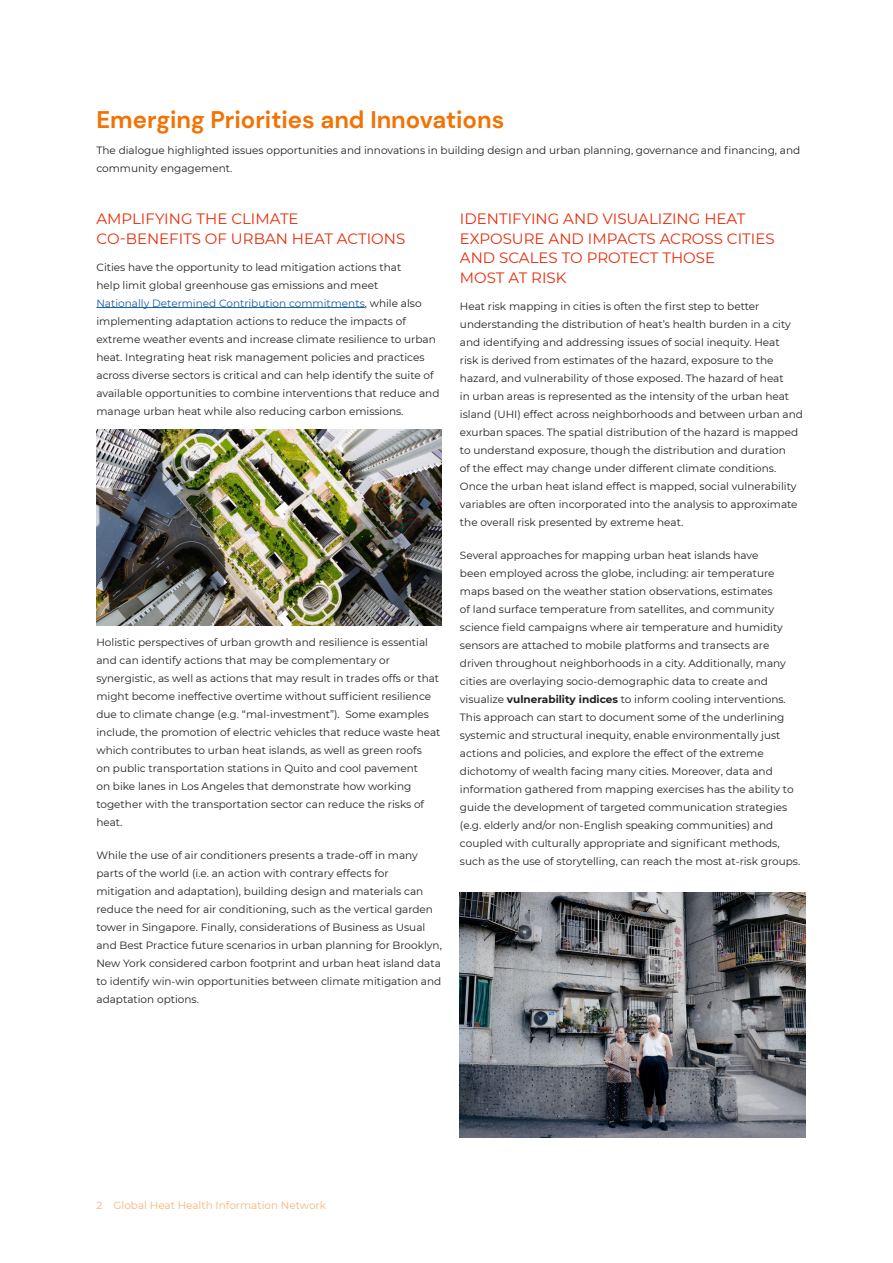
<style>
.page{position:relative;width:893px;height:1263px;background:#fff}
.page>*{position:absolute;margin:0;border:0;box-sizing:border-box;transform-origin:0 0}
.Subhead1{font:700 24px "DM Sans";color:#f27304}
.subhead2{font:15px/19.5px "Montserrat";color:#e82c0b}
.BODY{font:10.5px/18px "Montserrat";color:#231f20}
.t1{font:10.5px "Montserrat";color:#f6b475}
.s1{color:#175d9e}
.s2{font-weight:700}
</style>
<div class="page">
<hr style="left:96px;top:307px;width:269px;height:1px;background:#175d9e">
<img style="left:96px;top:429px;width:346px;height:196px">
<img style="left:460px;top:893px;width:345px;height:244px">
<p class="Subhead1" style="left:96px;top:105px;width:409px">Emerging Priorities and Innovations</p>
<p class="BODY" style="left:96px;top:141px;width:705px">The dialogue highlighted issues opportunities and innovations in building design and urban planning, governance and financing, and community engagement.</p>
<p class="subhead2" style="left:96px;top:209px;width:310px">AMPLIFYING THE CLIMATE<br>CO-BENEFITS OF URBAN HEAT ACTIONS</p>
<p class="BODY" style="left:96px;top:258px;width:345px">Cities have the opportunity to lead mitigation actions that<br>help limit global greenhouse gas emissions and meet<br><span class="s1">Nationally Determined Contribution commitments</span>, while also implementing adaptation actions to reduce the impacts of extreme weather events and increase climate resilience to urban heat. Integrating heat risk management policies and practices across diverse sectors is critical and can help identify the suite of available opportunities to combine interventions that reduce and manage urban heat while also reducing carbon emissions.</p>
<p class="subhead2" style="left:460px;top:209px;width:316px">IDENTIFYING AND VISUALIZING HEAT<br>EXPOSURE AND IMPACTS ACROSS CITIES<br>AND SCALES TO PROTECT THOSE<br>MOST AT RISK</p>
<p class="BODY" style="left:460px;top:297px;width:345px">Heat risk mapping in cities is often the first step to better understanding the distribution of heat’s health burden in a city and identifying and addressing issues of social inequity. Heat<br>risk is derived from estimates of the hazard, exposure to the hazard, and vulnerability of those exposed. The hazard of heat<br>in urban areas is represented as the intensity of the urban heat island (UHI) effect across neighborhoods and between urban and exurban spaces. The spatial distribution of the hazard is mapped to understand exposure, though the distribution and duration<br>of the effect may change under different climate conditions.<br>Once the urban heat island effect is mapped, social vulnerability variables are often incorporated into the analysis to approximate the overall risk presented by extreme heat.</p>
<p class="BODY" style="left:460px;top:546px;width:342px">Several approaches for mapping urban heat islands have<br>been employed across the globe, including: air temperature maps based on the weather station observations, estimates<br>of land surface temperature from satellites, and community science field campaigns where air temperature and humidity sensors are attached to mobile platforms and transects are driven throughout neighborhoods in a city. Additionally, many cities are overlaying socio-demographic data to create and visualize <span class="s2">vulnerability indices</span> to inform cooling interventions.<br>This approach can start to document some of the underlining systemic and structural inequity, enable environmentally just actions and policies, and explore the effect of the extreme dichotomy of wealth facing many cities. Moreover, data and information gathered from mapping exercises has the ability to guide the development of targeted communication strategies (e.g. elderly and/or non-English speaking communities) and coupled with culturally appropriate and significant methods, such as the use of storytelling, can reach the most at-risk groups.</p>
<p class="BODY" style="left:96px;top:633px;width:345px">Holistic perspectives of urban growth and resilience is essential and can identify actions that may be complementary or synergistic, as well as actions that may result in trades offs or that might become ineffective overtime without sufficient resilience due to climate change (e.g. “mal-investment”). Some examples include, the promotion of electric vehicles that reduce waste heat which contributes to urban heat islands, as well as green roofs<br>on public transportation stations in Quito and cool pavement<br>on bike lanes in Los Angeles that demonstrate how working together with the transportation sector can reduce the risks of heat.</p>
<p class="BODY" style="left:96px;top:846px;width:347px">While the use of air conditioners presents a trade-off in many parts of the world (i.e. an action with contrary effects for mitigation and adaptation), building design and materials can reduce the need for air conditioning, such as the vertical garden tower in Singapore. Finally, considerations of Business as Usual and Best Practice future scenarios in urban planning for Brooklyn, New York considered carbon footprint and urban heat island data to identify win-win opportunities between climate mitigation and adaptation options.</p>
<p class="t1" style="left:96px;top:1198px;width:231px">2 Global Heat Health Information Network</p>
</div>
